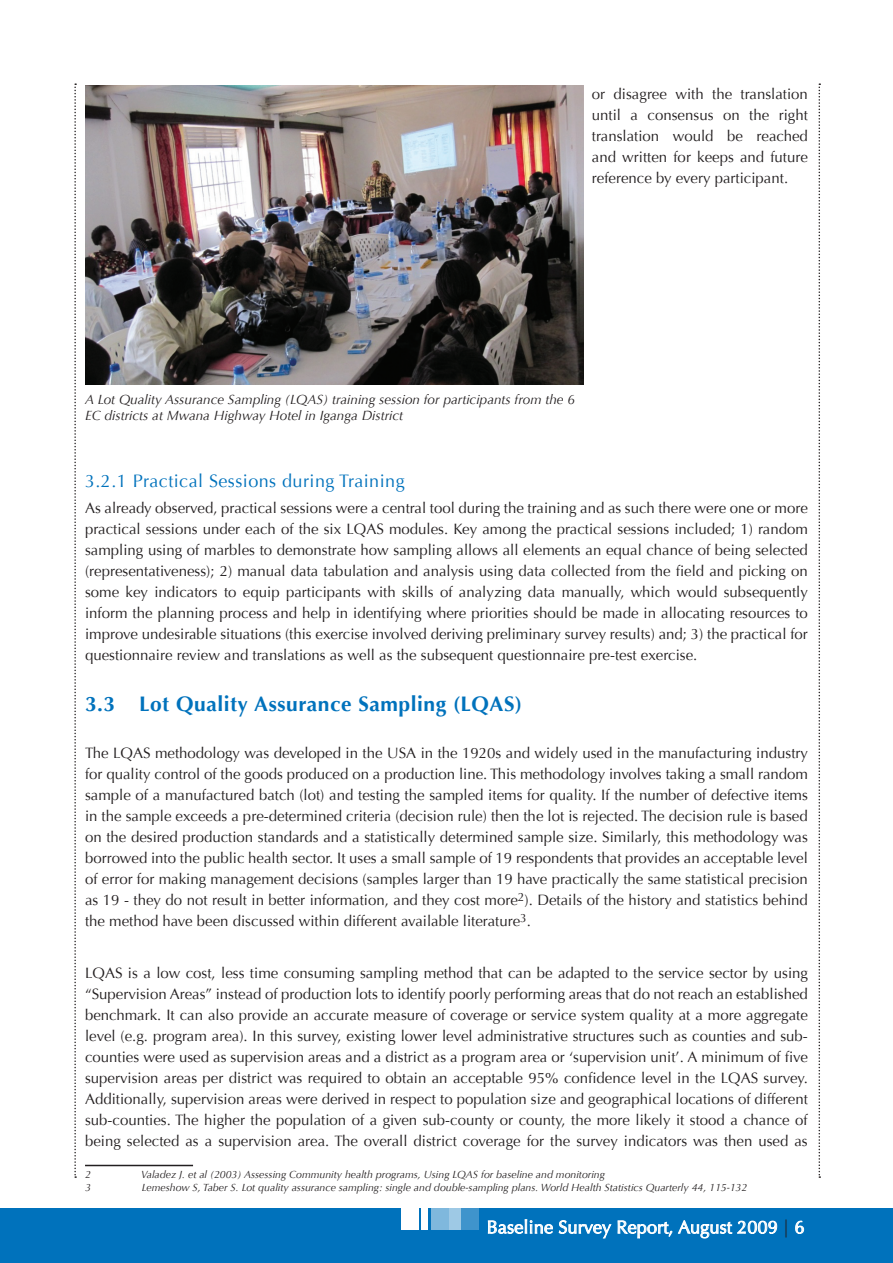
<style>
.page{position:relative;width:893px;height:1263px;background:#fff}
.page>*{position:absolute;margin:0;border:0;box-sizing:border-box;transform-origin:0 0}
.t1{font:700 21px "Optima";letter-spacing:.025em;color:#0072bc}
.t2{font:18px "Optima";letter-spacing:.025em;color:#0072bc}
.t3{font:18px "Optima";letter-spacing:.01em;color:#fff}
.t4{font:15px/21px "Optima";color:#231f20;text-align:justify}
.t5{font:italic 13.5px/16.2px "Optima";color:#231f20}
.t6{font:italic 10.5px "Optima";color:#231f20}
.s1{color:#231f20}
</style>
<div class="page">
<div style="left:0;top:1208px;width:893px;height:55px;background:#0072bc"></div>
<svg style="left:488px;top:1219px;width:289px;height:20px"></svg>
<svg style="left:795px;top:1220px;width:9px;height:14px"></svg>
<div style="left:449px;top:1208px;width:30px;height:21px;background:#3f94cc"></div>
<svg style="left:432px;top:1208px;width:29px;height:21px"></svg>
<div style="left:422px;top:1208px;width:6px;height:21px;background:#fff"></div>
<div style="left:401px;top:1208px;width:17px;height:21px;background:#fff"></div>
<svg style="left:74px;top:83px;width:2px;height:1095px"></svg>
<svg style="left:818px;top:83px;width:2px;height:1095px"></svg>
<hr style="left:85px;top:1165px;width:108px;height:1px;background:#231f20">
<img style="left:85px;top:85px;width:498px;height:300px">
<p class="t4" style="left:592px;top:83px;width:218px">or disagree with the translation until a consensus on the right translation would be reached and written for keeps and future reference by every participant.</p>
<p class="t5" style="left:85px;top:391px;width:491px">A Lot Quality Assurance Sampling (LQAS) training session for participants from the 6<br>EC districts at Mwana Highway Hotel in Iganga District</p>
<p class="t2" style="left:85px;top:471px;width:321px">3.2.1 Practical Sessions during Training</p>
<p class="t4" style="left:85px;top:497px;width:724px">As already observed, practical sessions were a central tool during the training and as such there were one or more practical sessions under each of the six LQAS modules. Key among the practical sessions included; 1) random sampling using of marbles to demonstrate how sampling allows all elements an equal chance of being selected (representativeness); 2) manual data tabulation and analysis using data collected from the field and picking on some key indicators to equip participants with skills of analyzing data manually, which would subsequently inform the planning process and help in identifying where priorities should be made in allocating resources to improve undesirable situations (this exercise involved deriving preliminary survey results) and; 3) the practical for questionnaire review and translations as well as the subsequent questionnaire pre-test exercise.</p>
<h1 class="t1" style="left:85px;top:691px;width:439px">3.3 Lot Quality Assurance Sampling (LQAS)</h1>
<p class="t4" style="left:85px;top:743px;width:724px">The LQAS methodology was developed in the USA in the 1920s and widely used in the manufacturing industry for quality control of the goods produced on a production line. This methodology involves taking a small random sample of a manufactured batch (lot) and testing the sampled items for quality. If the number of defective items in the sample exceeds a pre-determined criteria (decision rule) then the lot is rejected. The decision rule is based on the desired production standards and a statistically determined sample size. Similarly, this methodology was borrowed into the public health sector. It uses a small sample of 19 respondents that provides an acceptable level of error for making management decisions (samples larger than 19 have practically the same statistical precision as 19 - they do not result in better information, and they cost more<sup>2</sup>). Details of the history and statistics behind the method have been discussed within different available literature<sup>3</sup>.</p>
<p class="t4" style="left:85px;top:962px;width:724px">LQAS is a low cost, less time consuming sampling method that can be adapted to the service sector by using “Supervision Areas” instead of production lots to identify poorly performing areas that do not reach an established benchmark. It can also provide an accurate measure of coverage or service system quality at a more aggregate level (e.g. program area). In this survey, existing lower level administrative structures such as counties and sub&shy;counties were used as supervision areas and a district as a program area or ‘supervision unit’. A minimum of five supervision areas per district was required to obtain an acceptable 95% confidence level in the LQAS survey.<br>Additionally, supervision areas were derived in respect to population size and geographical locations of different sub-counties. The higher the population of a given sub-county or county, the more likely it stood a chance of being selected as a supervision area. The overall district coverage for the survey indicators was then used as</p>
<p class="t6" style="left:85px;top:1168px;width:7px">2</p>
<p class="t6" style="left:141px;top:1168px;width:465px">Valadez J. et al (2003) Assessing Community health programs, Using LQAS for baseline and monitoring</p>
<p class="t6" style="left:85px;top:1181px;width:7px">3</p>
<p class="t6" style="left:142px;top:1181px;width:607px">Lemeshow S, Taber S. Lot quality assurance sampling: single and double-sampling plans. World Health Statistics Quarterly 44, 115-132</p>
<p class="t3" style="left:487px;top:1217px;width:319px">Baseline Survey Report, August 2009 <span class="s1">|</span> 6</p>
</div>
